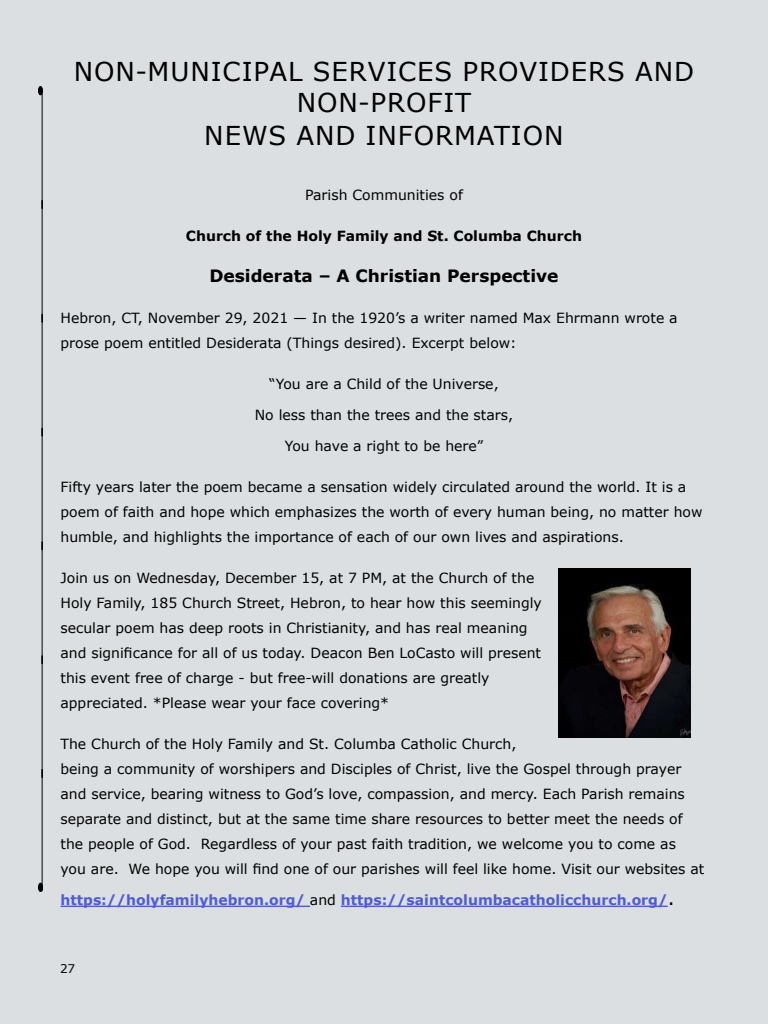
<style>
.page{position:relative;width:768px;height:1024px;background:#dbdfe2}
.page>*{position:absolute;margin:0;border:0;box-sizing:border-box;transform-origin:0 0}
.Body_Text{font:26px/31px "Verdana";letter-spacing:.035em;color:#000;text-align:center}
.Body_Text-2{font:700 17px "Verdana";color:#000}
.Body_Text-3{font:14px/25px "Verdana";color:#000}
.Body_Text-4{font:700 14px "Verdana";color:#4f5cd6}
.Body_Text-5{font:700 14px "Verdana";color:#000}
.t1{font:12px "Verdana";color:#000}
.s1{font-weight:400;color:#000}
.s2{font-weight:400;font-size:19px;color:#000}
</style>
<div class="page">
<hr style="left:42px;top:91px;width:1px;height:800px;background:#000">
<svg style="left:41px;top:427px;width:2px;height:10px"></svg>
<svg style="left:41px;top:541px;width:2px;height:10px"></svg>
<div style="left:38px;top:883px;width:5px;height:9px;border:1px solid #000;border-radius:50%"></div>
<div style="left:38px;top:86px;width:5px;height:9px;border:1px solid #000;border-radius:50%"></div>
<hr style="left:60px;top:906px;width:250px;height:1px;background:#4f5cd6">
<hr style="left:341px;top:906px;width:327px;height:1px;background:#4f5cd6">
<img style="left:559px;top:568px;width:131px;height:170px">
<p class="Body_Text" style="left:74px;top:56px;width:622px">NON-MUNICIPAL SERVICES PROVIDERS AND<br>NON-PROFIT</p>
<p class="Body_Text" style="left:204px;top:120px;width:361px">NEWS AND INFORMATION</p>
<p class="Body_Text-3" style="left:305px;top:183px;width:159px">Parish Communities of</p>
<p class="Body_Text-5" style="left:186px;top:226px;width:398px">Church of the Holy Family and St. Columba Church</p>
<p class="Body_Text-2" style="left:209px;top:264px;width:351px">Desiderata – A Christian Perspective</p>
<p class="Body_Text-3" style="left:60px;top:306px;width:619px">Hebron, CT, November 29, 2021 — In the 1920’s a writer named Max Ehrmann wrote a prose poem entitled Desiderata (Things desired). Excerpt below:</p>
<p class="Body_Text-3" style="left:269px;top:372px;width:231px">“You are a Child of the Universe,</p>
<p class="Body_Text-3" style="left:255px;top:403px;width:260px">No less than the trees and the stars,</p>
<p class="Body_Text-3" style="left:285px;top:434px;width:200px">You have a right to be here”</p>
<p class="Body_Text-3" style="left:60px;top:475px;width:644px">Fifty years later the poem became a sensation widely circulated around the world. It is a poem of faith and hope which emphasizes the worth of every human being, no matter how humble, and highlights the importance of each of our own lives and aspirations.</p>
<p class="Body_Text-3" style="left:60px;top:566px;width:483px">Join us on Wednesday, December 15, at 7 PM, at the Church of the Holy Family, 185 Church Street, Hebron, to hear how this seemingly secular poem has deep roots in Christianity, and has real meaning and significance for all of us today. Deacon Ben LoCasto will present this event free of charge - but free-will donations are greatly appreciated. *Please wear your face covering*</p>
<p class="Body_Text-3" style="left:60px;top:732px;width:645px">The Church of the Holy Family and St. Columba Catholic Church,<br>being a community of worshipers and Disciples of Christ, live the Gospel through prayer and service, bearing witness to God’s love, compassion, and mercy. Each Parish remains separate and distinct, but at the same time share resources to better meet the needs of the people of God. Regardless of your past faith tradition, we welcome you to come as you are. We hope you will find one of our parishes will feel like home. Visit our websites at</p>
<p class="Body_Text-4" style="left:60px;top:890px;width:616px">https://holyfamilyhebron.org/ <span class="s1">and</span> https://saintcolumbacatholicchurch.org/<span class="s2">.</span></p>
<p class="t1" style="left:60px;top:961px;width:17px">27</p>
</div>
